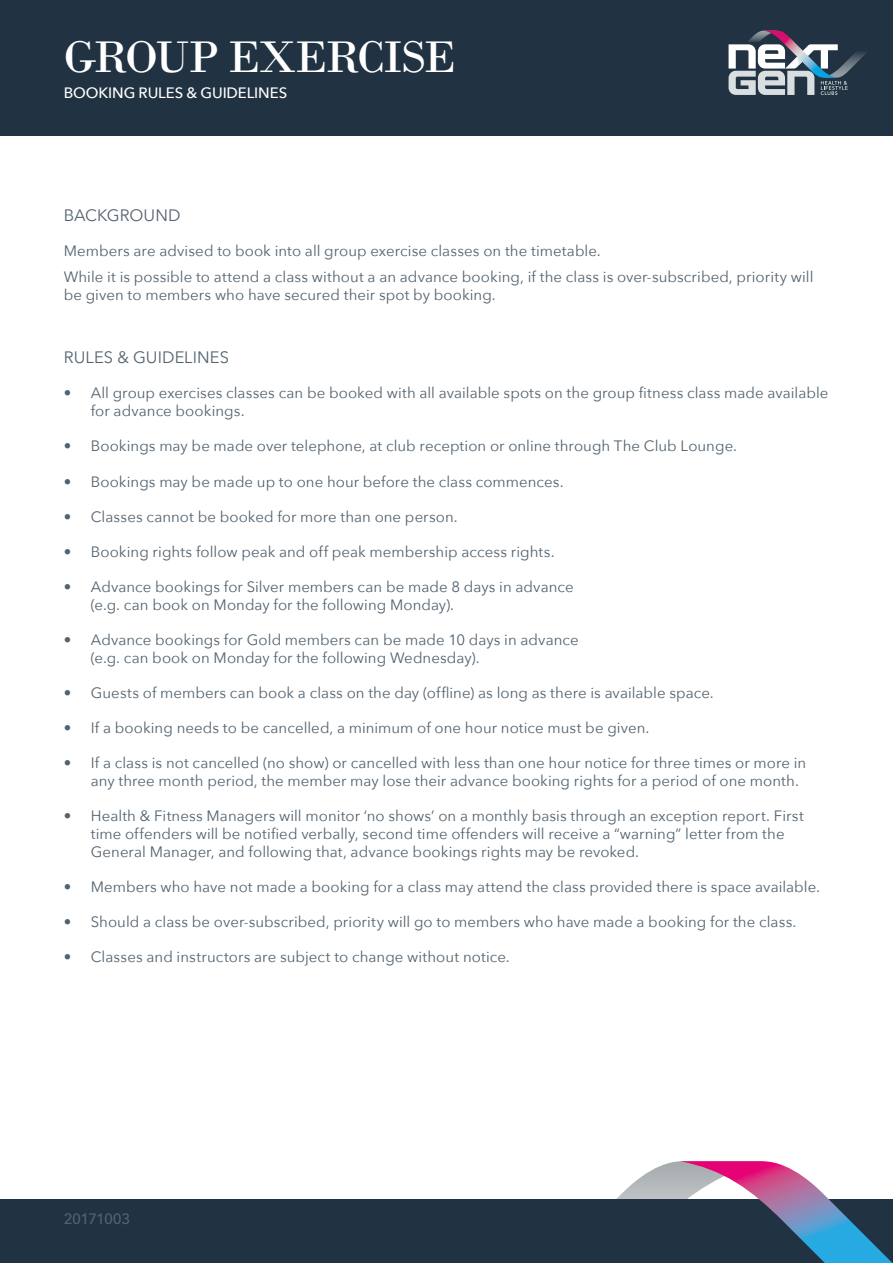
<style>
.page{position:relative;width:893px;height:1263px;background:#fff}
.page>*{position:absolute;margin:0;border:0;box-sizing:border-box;transform-origin:0 0}
.t1{font:46.5px "Bodoni";letter-spacing:-.05em;color:#fff}
.t2{font:16.5px "Avenir Next";letter-spacing:.005em;color:#52626f}
.t3{font:15px/18px "Avenir Next";letter-spacing:.005em;color:#52626f}
.t4{font:500 15px "Avenir Next";letter-spacing:-.005em;color:#fff}
.t5{font:500 15px "Avenir Next";letter-spacing:-.04em;color:#52626f}
</style>
<div class="page">
<div style="left:0;top:0;width:893px;height:136px;background:#213242"></div>
<svg style="left:729px;top:31px;width:138px;height:64px"></svg>
<svg style="left:616px;top:1161px;width:276px;height:102px"></svg>
<div style="left:0;top:1199px;width:719px;height:64px;background:#213242"></div>
<h1 class="t1" style="left:64px;top:29px;width:394px">GROUP EXERCISE</h1>
<p class="t4" style="left:64px;top:80px;width:225px">BOOKING RULES &amp; GUIDELINES</p>
<p class="t2" style="left:64px;top:201px;width:118px">Background</p>
<p class="t3" style="left:64px;top:236px;width:751px;line-height:26.5px">Members are advised to book into all group exercise classes on the timetable.<br>While it is possible to attend a class without a an advance booking, if the class is over-subscribed, priority will</p>
<p class="t3" style="left:64px;top:285px;width:434px">be given to members who have secured their spot by booking.</p>
<p class="t2" style="left:64px;top:344px;width:167px">Rules &amp; guidelines</p>
<p class="t3" style="left:91px;top:384px;width:739px;text-indent:-27px">• All group exercises classes can be booked with all available spots on the group fitness class made available for advance bookings.</p>
<p class="t3" style="left:64px;top:437px;width:675px">• Bookings may be made over telephone, at club reception or online through The Club Lounge.</p>
<p class="t3" style="left:64px;top:472px;width:501px">• Bookings may be made up to one hour before the class commences.</p>
<p class="t3" style="left:64px;top:507px;width:395px">• Classes cannot be booked for more than one person.</p>
<p class="t3" style="left:64px;top:542px;width:492px">• Booking rights follow peak and off peak membership access rights.</p>
<p class="t3" style="left:91px;top:577px;width:484px;text-indent:-27px">• Advance bookings for Silver members can be made 8 days in advance (e.g. can book on Monday for the following Monday).</p>
<p class="t3" style="left:91px;top:630px;width:489px;text-indent:-27px">• Advance bookings for Gold members can be made 10 days in advance (e.g. can book on Monday for the following Wednesday).</p>
<p class="t3" style="left:64px;top:683px;width:652px">• Guests of members can book a class on the day (offline) as long as there is available space.</p>
<p class="t3" style="left:64px;top:718px;width:587px">• If a booking needs to be cancelled, a minimum of one hour notice must be given.</p>
<p class="t3" style="left:91px;top:753px;width:717px;text-indent:-27px">• If a class is not cancelled (no show) or cancelled with less than one hour notice for three times or more in any three month period, the member may lose their advance booking rights for a period of one month.</p>
<p class="t3" style="left:91px;top:806px;width:715px;text-indent:-27px">• Health &amp; Fitness Managers will monitor ‘no shows’ on a monthly basis through an exception report. First time offenders will be notified verbally, second time offenders will receive a “warning” letter from the<br>General Manager, and following that, advance bookings rights may be revoked.</p>
<p class="t3" style="left:64px;top:877px;width:758px">• Members who have not made a booking for a class may attend the class provided there is space available.</p>
<p class="t3" style="left:64px;top:912px;width:734px">• Should a class be over-subscribed, priority will go to members who have made a booking for the class.</p>
<p class="t3" style="left:64px;top:947px;width:447px">• Classes and instructors are subject to change without notice.</p>
<p class="t5" style="left:64px;top:1206px;width:68px">20171003</p>
</div>
